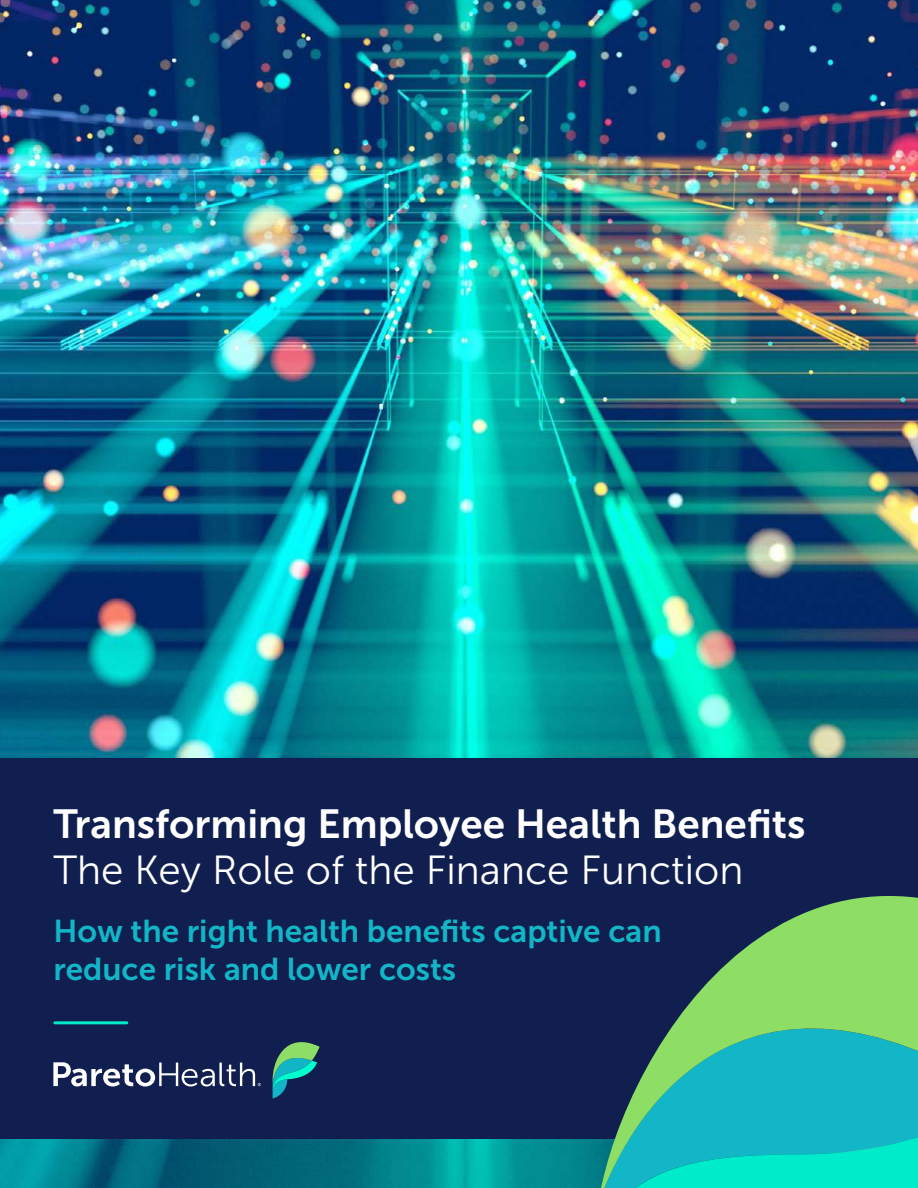
<style>
.page{position:relative;width:918px;height:1188px;background:#fff}
.page>*{position:absolute;margin:0;border:0;box-sizing:border-box;transform-origin:0 0}
.t1{font:40.5px "Museo Sans 700";color:#fff}
.t2{font:40.5px "Museo Sans 300";color:#fff}
.t3{font:31.5px/37.5px "Museo Sans 700";color:#12b6c6}
</style>
<div class="page">
<img style="left:0;top:0;width:918px;height:1188px">
<div style="left:0;top:758px;width:918px;height:380px;background:#101f4f"></div>
<svg style="left:53px;top:1062px;width:208px;height:24px"></svg>
<svg style="left:272px;top:1042px;width:48px;height:56px"></svg>
<hr style="left:55px;top:1021px;width:72px;height:3px;background:#00ebca">
<svg style="left:634px;top:896px;width:284px;height:197px;fill:#8ddc64"></svg>
<svg style="left:579px;top:1093px;width:339px;height:95px;background:#11b9b8"></svg>
<p class="t1" style="left:53px;top:806px;width:754px">Transforming Employee Health Benefits</p>
<p class="t2" style="left:53px;top:856px;width:692px">The Key Role of the Finance Function</p>
<p class="t3" style="left:53px;top:914px;width:610px">How the right health benefits captive can reduce risk and lower costs</p>
</div>
